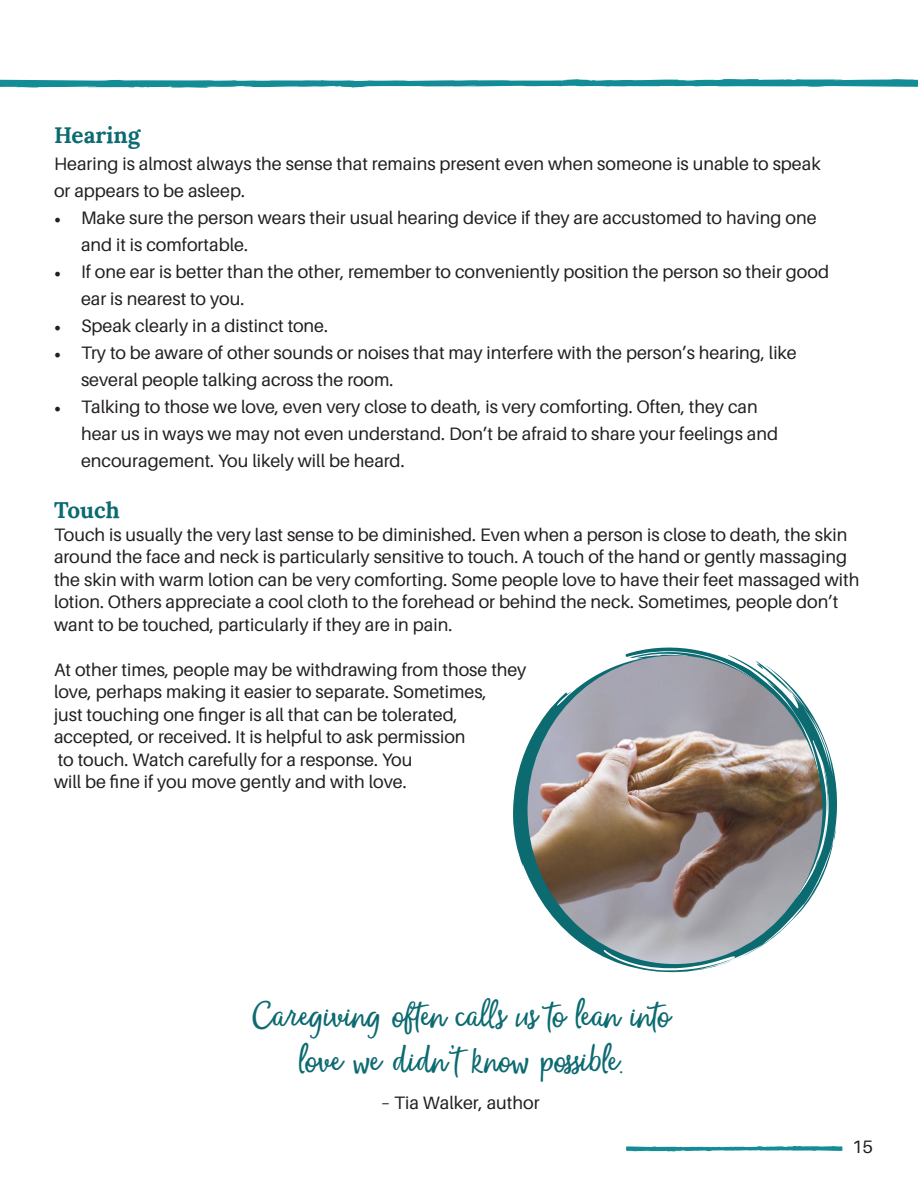
<style>
.page{position:relative;width:918px;height:1188px;background:#fff}
.page>*{position:absolute;margin:0;border:0;box-sizing:border-box;transform-origin:0 0}
.t1{font:36px "Money Penny Script";color:#0c6a71}
.t2{font:700 22.5px "Lora";color:#0c6a71}
.t3{font:18px/27px "Aileron";color:#231f20}
.s1{font-family:"Minion Pro"}
</style>
<div class="page">
<svg style="left:626px;top:1146px;width:216px;height:6px"></svg>
<svg style="left:0;top:79px;width:918px;height:9px"></svg>
<svg style="left:513px;top:745px;width:324px;height:228px"></svg>
<svg style="left:625px;top:647px;width:211px;height:312px"></svg>
<img style="left:528px;top:656px;width:295px;height:308px">
<p class="t2" style="left:54px;top:116px;width:88px">Hearing</p>
<p class="t3" style="left:54px;top:150px;width:768px">Hearing is almost always the sense that remains present even when someone is unable to speak or appears to be asleep.</p>
<p class="t3" style="left:81px;top:204px;width:737px;text-indent:-27px"><span class="s1">•</span> Make sure the person wears their usual hearing device if they are accustomed to having one and it is comfortable.</p>
<p class="t3" style="left:81px;top:258px;width:750px;text-indent:-27px"><span class="s1">•</span> If one ear is better than the other, remember to conveniently position the person so their good ear is nearest to you.</p>
<p class="t3" style="left:54px;top:312px;width:276px"><span class="s1">•</span> Speak clearly in a distinct tone.</p>
<p class="t3" style="left:81px;top:339px;width:717px;text-indent:-27px"><span class="s1">•</span> Try to be aware of other sounds or noises that may interfere with the person’s hearing, like several people talking across the room.</p>
<p class="t3" style="left:81px;top:393px;width:699px;text-indent:-27px"><span class="s1">•</span> Talking to those we love, even very close to death, is very comforting. Often, they can hear us in ways we may not even understand. Don’t be afraid to share your feelings and encouragement. You likely will be heard.</p>
<p class="t2" style="left:54px;top:491px;width:67px">Touch</p>
<p class="t3" style="left:54px;top:523px;width:807px;line-height:22.5px">Touch is usually the very last sense to be diminished. Even when a person is close to death, the skin around the face and neck is particularly sensitive to touch. A touch of the hand or gently massaging the skin with warm lotion can be very comforting. Some people love to have their feet massaged with lotion. Others appreciate a cool cloth to the forehead or behind the neck. Sometimes, people don’t want to be touched, particularly if they are in pain.</p>
<p class="t3" style="left:54px;top:656px;width:474px">At other times, people may be withdrawing from those they</p>
<p class="t3" style="left:54px;top:679px;width:434px">love, perhaps making it easier to separate. Sometimes,</p>
<p class="t3" style="left:54px;top:701px;width:405px">just touching one finger is all that can be tolerated,</p>
<p class="t3" style="left:54px;top:724px;width:413px">accepted, or received. It is helpful to ask permission</p>
<p class="t3" style="left:58px;top:746px;width:356px">to touch. Watch carefully for a response. You</p>
<p class="t3" style="left:54px;top:769px;width:354px">will be fine if you move gently and with love.</p>
<p class="t1" style="left:252px;top:990px;width:419px">Caregiving often calls us to lean into</p>
<p class="t1" style="left:298px;top:1035px;width:326px">love we didn’t know possible.</p>
<p class="t3" style="left:381px;top:1089px;width:160px">– Tia Walker, author</p>
<p class="t3" style="left:852px;top:1133px;width:22px">15</p>
</div>
